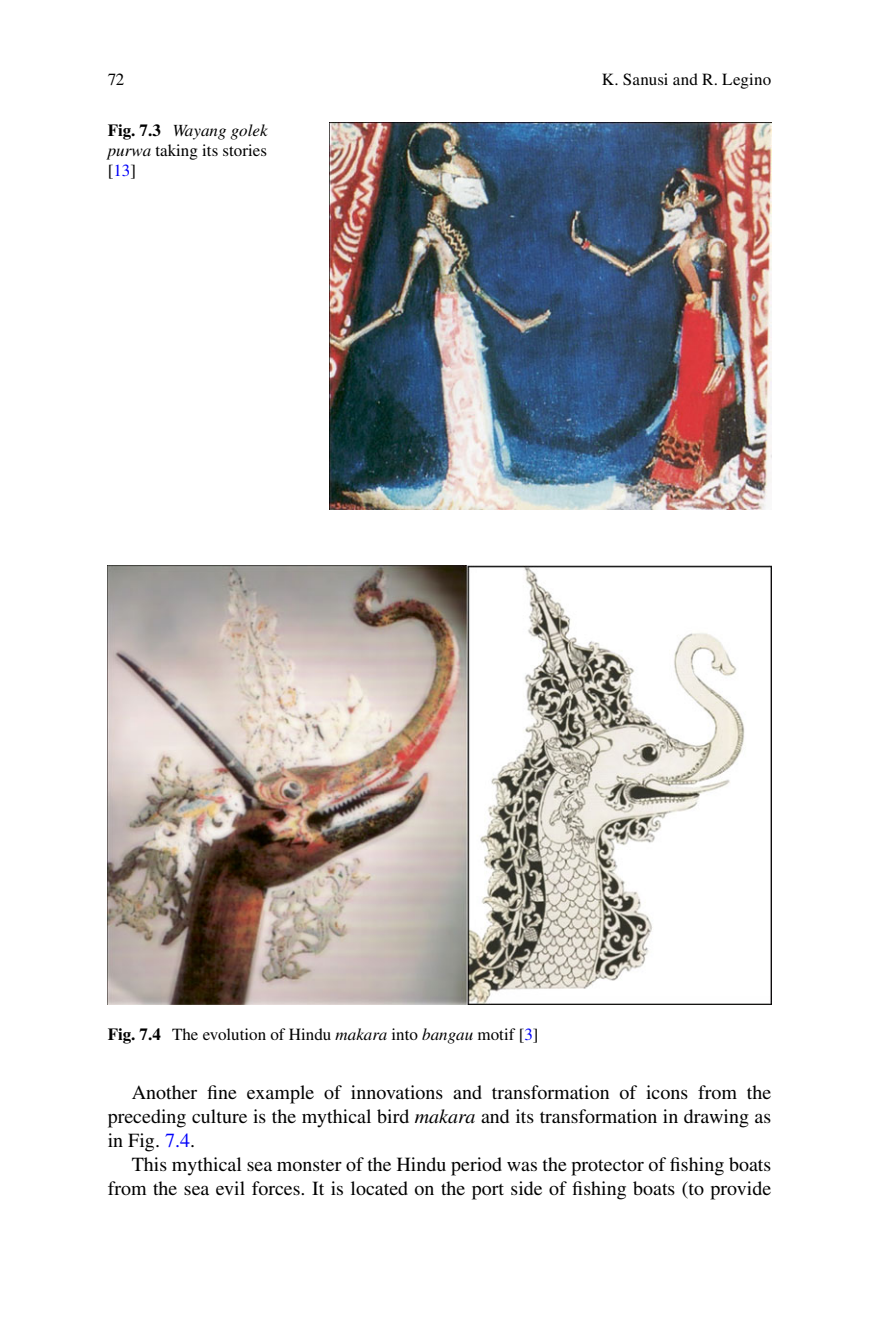
<style>
.page{position:relative;width:879px;height:1333px;background:#fff}
.page>*{position:absolute;margin:0;border:0;box-sizing:border-box;transform-origin:0 0}
.t1{font:20px/24px "Dfthcn Ttdsmg Times";color:#000;text-align:justify}
.t2{font:17px/20px "Dfthcn Ttdsmg Times";color:#000}
.t3{font:italic 17px "Brksxl Kxcxyw Times";color:#000}
.s1{font-family:"Ldhxjc Ysvvjx Times";font-weight:700;font-style:normal}
.s2{font-family:"Brksxl Kxcxyw Times";font-style:italic}
.s3{color:#0000fa}
.s4{font-family:"Ldhxjc Ysvvjx Times";font-weight:700}
</style>
<div class="page">
<img style="left:329px;top:122px;width:442px;height:388px">
<img style="left:108px;top:566px;width:663px;height:438px">
<p class="t2" style="left:108px;top:71px;width:18px">72</p>
<p class="t3" style="left:108px;top:124px;width:161px"><span class="s1">Fig. 7.3</span> Wayang golek</p>
<p class="t2" style="left:108px;top:142px;width:161px"><span class="s2">purwa</span> taking its stories [ <span class="s3">13</span> ]</p>
<p class="t2" style="left:602px;top:71px;width:171px">K. Sanusi and R. Legino</p>
<p class="t2" style="left:108px;top:1025px;width:432px"><span class="s4">Fig. 7.4</span> The evolution of Hindu <span class="s2">makara</span> into <span class="s2">bangau</span> motif [ <span class="s3">3</span> ]</p>
<p class="t1" style="left:108px;top:1081px;width:665px;text-indent:24px">Another fine example of innovations and transformation of icons from the preceding culture is the mythical bird <span class="s2">makara</span> and its transformation in drawing as in Fig. <span class="s3">7.4</span> .</p>
<p class="t1" style="left:108px;top:1153px;width:665px;text-align:right">This mythical sea monster of the Hindu period was the protector of fishing boats from the sea evil forces. It is located on the port side of fishing boats (to provide</p>
</div>
